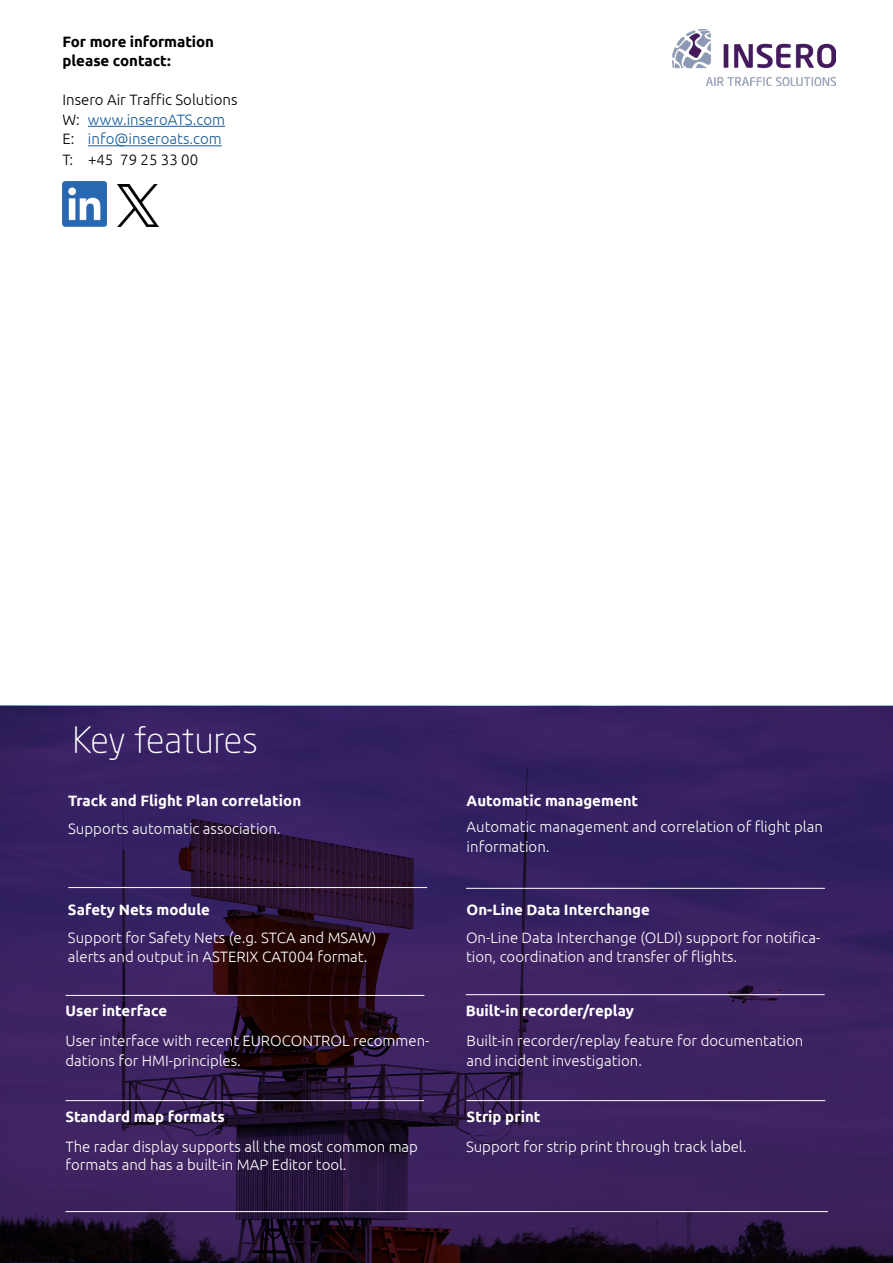
<style>
.page{position:relative;width:893px;height:1263px;background:#fff}
.page>*{position:absolute;margin:0;border:0;box-sizing:border-box;transform-origin:0 0}
.t1{font:300 36px "Neo Sans Std";letter-spacing:-.02em;color:#fff}
.t2{font:300 15px/19.5px "Ubuntu";color:#fff}
.t3{font:700 15px "Ubuntu";color:#fff}
.t4{font:300 15px/19.5px "Ubuntu";color:#175d9e}
.t5{font:300 15px "Ubuntu";color:#000}
.t6{font:700 15px/19.5px "Ubuntu";letter-spacing:-.005em;color:#000}
.s1{color:#000}
</style>
<div class="page">
<svg style="left:0;top:706px;width:893px;height:557px;background:#341d54"></svg>
<hr style="left:66px;top:1100px;width:358px;height:1px;background:#fff">
<hr style="left:66px;top:1211px;width:762px;height:1px;background:#fff">
<hr style="left:466px;top:994px;width:359px;height:1px;background:#fff">
<hr style="left:466px;top:1100px;width:359px;height:1px;background:#fff">
<hr style="left:66px;top:995px;width:358px;height:1px;background:#fff">
<hr style="left:68px;top:887px;width:359px;height:1px;background:#fff">
<hr style="left:466px;top:888px;width:359px;height:1px;background:#fff">
<hr style="left:88px;top:126px;width:137px;height:1px;background:#175d9e">
<hr style="left:88px;top:145px;width:134px;height:1px;background:#175d9e">
<img style="left:62px;top:182px;width:45px;height:44px">
<img style="left:117px;top:185px;width:41px;height:41px">
<img style="left:673px;top:29px;width:163px;height:56px">
<p class="t6" style="left:62px;top:31px;width:153px">For more information please contact:</p>
<p class="t5" style="left:62px;top:91px;width:176px">Insero Air Traffic Solutions</p>
<p class="t4" style="left:62px;top:109px;width:164px"><span class="s1">W:</span> www.inseroATS.com<br><span class="s1">E:</span> info@inseroats.com</p>
<p class="t5" style="left:62px;top:151px;width:137px">T: +45 79 25 33 00</p>
<p class="t1" style="left:73px;top:718px;width:187px">Key features</p>
<p class="t3" style="left:68px;top:791px;width:234px">Track and Flight Plan correlation</p>
<p class="t3" style="left:467px;top:791px;width:173px">Automatic management</p>
<p class="t2" style="left:68px;top:818px;width:214px">Supports automatic association.</p>
<p class="t2" style="left:467px;top:817px;width:358px">Automatic management and correlation of flight plan information.</p>
<p class="t3" style="left:68px;top:900px;width:143px">Safety Nets module</p>
<p class="t3" style="left:467px;top:900px;width:185px">On-Line Data Interchange</p>
<p class="t2" style="left:68px;top:927px;width:310px">Support for Safety Nets (e.g. STCA and MSAW) alerts and output in ASTERIX CAT004 format.</p>
<p class="t2" style="left:466px;top:927px;width:356px">On-Line Data Interchange (OLDI) support for notifica&shy;tion, coordination and transfer of flights.</p>
<p class="t3" style="left:66px;top:1001px;width:103px">User interface</p>
<p class="t3" style="left:466px;top:1001px;width:170px">Built-in recorder/replay</p>
<p class="t2" style="left:66px;top:1030px;width:365px">User interface with recent EUROCONTROL recommen&shy;dations for HMI-principles.</p>
<p class="t2" style="left:467px;top:1030px;width:338px">Built-in recorder/replay feature for documentation and incident investigation.</p>
<p class="t3" style="left:66px;top:1108px;width:161px">Standard map formats</p>
<p class="t3" style="left:467px;top:1108px;width:75px">Strip print</p>
<p class="t2" style="left:66px;top:1137px;width:354px;line-height:18px">The radar display supports all the most common map formats and has a built-in MAP Editor tool.</p>
<p class="t2" style="left:466px;top:1136px;width:282px">Support for strip print through track label.</p>
</div>
